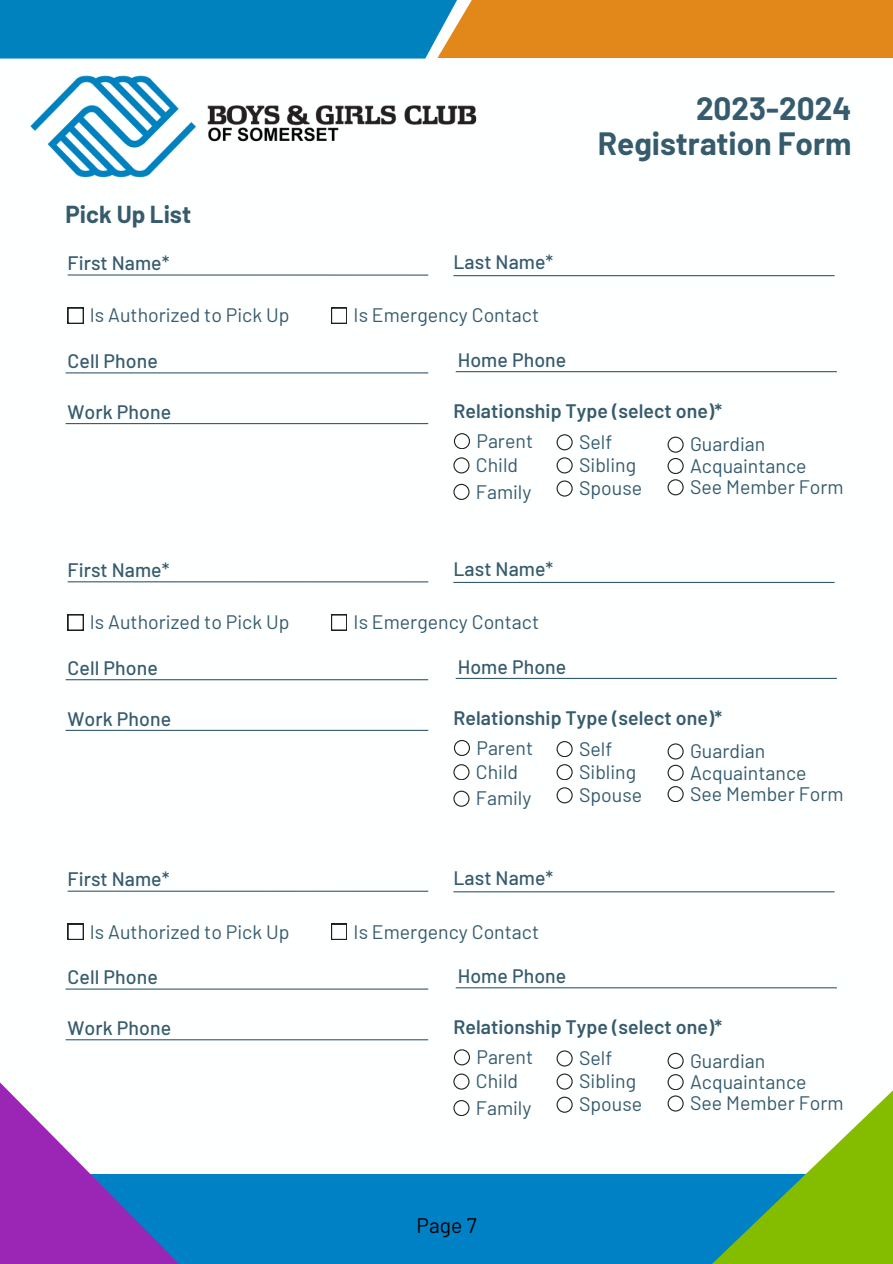
<style>
.page{position:relative;width:893px;height:1264px;background:#fff}
.page>*{position:absolute;margin:0;border:0;box-sizing:border-box;transform-origin:0 0}
.t1{font:700 31.5px "Barlow";color:#365b6d}
.t2{font:700 24px "Barlow";color:#365b6d}
.t3{font:21px "Barlow";color:#000}
.t4{font:19.5px "Barlow";color:#365b6d}
.t5{font:500 19.5px "Barlow";letter-spacing:.005em;color:#365b6d}
.t6{font:600 19.5px "Barlow";letter-spacing:.005em;color:#365b6d}
</style>
<div class="page">
<svg style="left:68px;top:308px;width:15px;height:15px"></svg>
<svg style="left:331px;top:308px;width:16px;height:15px"></svg>
<div style="left:0;top:1174px;width:892px;height:89px;background:#0081c6"></div>
<div style="left:0;top:0;width:474px;height:59px;background:#0082bf"></div>
<hr style="left:68px;top:274px;width:360px;height:2px;background:#365b6d">
<hr style="left:66px;top:372px;width:362px;height:1px;background:#365b6d">
<div style="left:437px;top:0;width:455px;height:58px;background:#e2881b"></div>
<svg style="left:0;top:1082px;width:178px;height:181px"></svg>
<hr style="left:453px;top:275px;width:381px;height:1px;background:#365b6d">
<img style="left:30px;top:75px;width:447px;height:103px">
<hr style="left:455px;top:371px;width:381px;height:1px;background:#365b6d">
<hr style="left:66px;top:423px;width:362px;height:1px;background:#365b6d">
<svg style="left:667px;top:458px;width:16px;height:15px"></svg>
<svg style="left:453px;top:457px;width:16px;height:16px"></svg>
<svg style="left:453px;top:484px;width:16px;height:15px"></svg>
<svg style="left:667px;top:436px;width:16px;height:16px"></svg>
<svg style="left:454px;top:433px;width:15px;height:16px"></svg>
<svg style="left:667px;top:479px;width:16px;height:16px"></svg>
<svg style="left:556px;top:434px;width:16px;height:16px"></svg>
<svg style="left:556px;top:457px;width:16px;height:16px"></svg>
<svg style="left:556px;top:480px;width:16px;height:16px"></svg>
<svg style="left:68px;top:614px;width:15px;height:16px"></svg>
<svg style="left:331px;top:614px;width:16px;height:16px"></svg>
<hr style="left:68px;top:581px;width:360px;height:1px;background:#365b6d">
<hr style="left:66px;top:679px;width:362px;height:1px;background:#365b6d">
<hr style="left:453px;top:582px;width:381px;height:1px;background:#365b6d">
<hr style="left:455px;top:678px;width:381px;height:1px;background:#365b6d">
<hr style="left:66px;top:729px;width:362px;height:2px;background:#365b6d">
<svg style="left:453px;top:764px;width:16px;height:16px"></svg>
<svg style="left:453px;top:790px;width:16px;height:16px"></svg>
<svg style="left:667px;top:743px;width:16px;height:37px"></svg>
<svg style="left:454px;top:740px;width:15px;height:15px"></svg>
<svg style="left:667px;top:786px;width:16px;height:15px"></svg>
<svg style="left:556px;top:741px;width:16px;height:15px"></svg>
<svg style="left:556px;top:764px;width:16px;height:16px"></svg>
<svg style="left:556px;top:787px;width:16px;height:16px"></svg>
<svg style="left:68px;top:923px;width:15px;height:16px"></svg>
<svg style="left:331px;top:923px;width:16px;height:16px"></svg>
<hr style="left:68px;top:890px;width:360px;height:1px;background:#365b6d">
<hr style="left:66px;top:988px;width:362px;height:1px;background:#365b6d">
<hr style="left:453px;top:891px;width:381px;height:1px;background:#365b6d">
<hr style="left:455px;top:987px;width:381px;height:1px;background:#365b6d">
<hr style="left:66px;top:1039px;width:362px;height:1px;background:#365b6d">
<svg style="left:453px;top:1073px;width:16px;height:16px"></svg>
<svg style="left:453px;top:1100px;width:16px;height:15px"></svg>
<svg style="left:667px;top:1052px;width:16px;height:16px"></svg>
<svg style="left:454px;top:1049px;width:15px;height:16px"></svg>
<svg style="left:667px;top:1074px;width:225px;height:189px"></svg>
<svg style="left:556px;top:1050px;width:16px;height:16px"></svg>
<svg style="left:556px;top:1073px;width:16px;height:16px"></svg>
<svg style="left:556px;top:1096px;width:16px;height:16px"></svg>
<p class="t2" style="left:66px;top:199px;width:127px">Pick Up List</p>
<p class="t5" style="left:68px;top:251px;width:103px">First Name*</p>
<p class="t5" style="left:453px;top:249px;width:101px">Last Name*</p>
<p class="t4" style="left:90px;top:303px;width:201px">Is Authorized to Pick Up</p>
<p class="t4" style="left:353px;top:303px;width:187px">Is Emergency Contact</p>
<p class="t5" style="left:68px;top:348px;width:92px">Cell Phone</p>
<p class="t5" style="left:457px;top:347px;width:110px">Home Phone</p>
<p class="t1" style="left:696px;top:89px;width:157px">2023-2024</p>
<p class="t1" style="left:597px;top:124px;width:255px">Registration Form</p>
<p class="t5" style="left:68px;top:399px;width:105px">Work Phone</p>
<p class="t6" style="left:453px;top:398px;width:270px">Relationship Type (select one)*</p>
<p class="t4" style="left:476px;top:452px;width:44px">Child</p>
<p class="t4" style="left:690px;top:453px;width:118px">Acquaintance</p>
<p class="t4" style="left:476px;top:479px;width:57px">Family</p>
<p class="t4" style="left:476px;top:428px;width:58px">Parent</p>
<p class="t4" style="left:690px;top:432px;width:77px">Guardian</p>
<p class="t4" style="left:690px;top:474px;width:155px">See Member Form</p>
<p class="t4" style="left:579px;top:429px;width:35px">Self</p>
<p class="t4" style="left:579px;top:452px;width:59px">Sibling</p>
<p class="t4" style="left:579px;top:476px;width:65px">Spouse</p>
<p class="t5" style="left:68px;top:557px;width:103px">First Name*</p>
<p class="t5" style="left:453px;top:556px;width:101px">Last Name*</p>
<p class="t4" style="left:90px;top:609px;width:201px">Is Authorized to Pick Up</p>
<p class="t4" style="left:353px;top:609px;width:187px">Is Emergency Contact</p>
<p class="t5" style="left:68px;top:655px;width:92px">Cell Phone</p>
<p class="t5" style="left:457px;top:654px;width:110px">Home Phone</p>
<p class="t5" style="left:68px;top:706px;width:105px">Work Phone</p>
<p class="t6" style="left:453px;top:705px;width:270px">Relationship Type (select one)*</p>
<p class="t4" style="left:476px;top:759px;width:44px">Child</p>
<p class="t4" style="left:690px;top:760px;width:118px">Acquaintance</p>
<p class="t4" style="left:476px;top:786px;width:57px">Family</p>
<p class="t4" style="left:476px;top:735px;width:58px">Parent</p>
<p class="t4" style="left:690px;top:738px;width:77px">Guardian</p>
<p class="t4" style="left:690px;top:781px;width:155px">See Member Form</p>
<p class="t4" style="left:579px;top:736px;width:35px">Self</p>
<p class="t4" style="left:579px;top:759px;width:59px">Sibling</p>
<p class="t4" style="left:579px;top:782px;width:65px">Spouse</p>
<p class="t5" style="left:68px;top:866px;width:103px">First Name*</p>
<p class="t5" style="left:453px;top:865px;width:101px">Last Name*</p>
<p class="t4" style="left:90px;top:919px;width:201px">Is Authorized to Pick Up</p>
<p class="t4" style="left:353px;top:919px;width:187px">Is Emergency Contact</p>
<p class="t5" style="left:68px;top:964px;width:92px">Cell Phone</p>
<p class="t5" style="left:457px;top:963px;width:110px">Home Phone</p>
<p class="t5" style="left:68px;top:1015px;width:105px">Work Phone</p>
<p class="t6" style="left:453px;top:1014px;width:270px">Relationship Type (select one)*</p>
<p class="t4" style="left:476px;top:1068px;width:44px">Child</p>
<p class="t4" style="left:690px;top:1069px;width:118px">Acquaintance</p>
<p class="t4" style="left:476px;top:1095px;width:57px">Family</p>
<p class="t4" style="left:476px;top:1044px;width:58px">Parent</p>
<p class="t4" style="left:690px;top:1048px;width:77px">Guardian</p>
<p class="t4" style="left:690px;top:1090px;width:155px">See Member Form</p>
<p class="t4" style="left:579px;top:1045px;width:35px">Self</p>
<p class="t4" style="left:579px;top:1068px;width:59px">Sibling</p>
<p class="t4" style="left:579px;top:1091px;width:65px">Spouse</p>
<p class="t3" style="left:416px;top:1211px;width:62px">Page 7</p>
</div>
